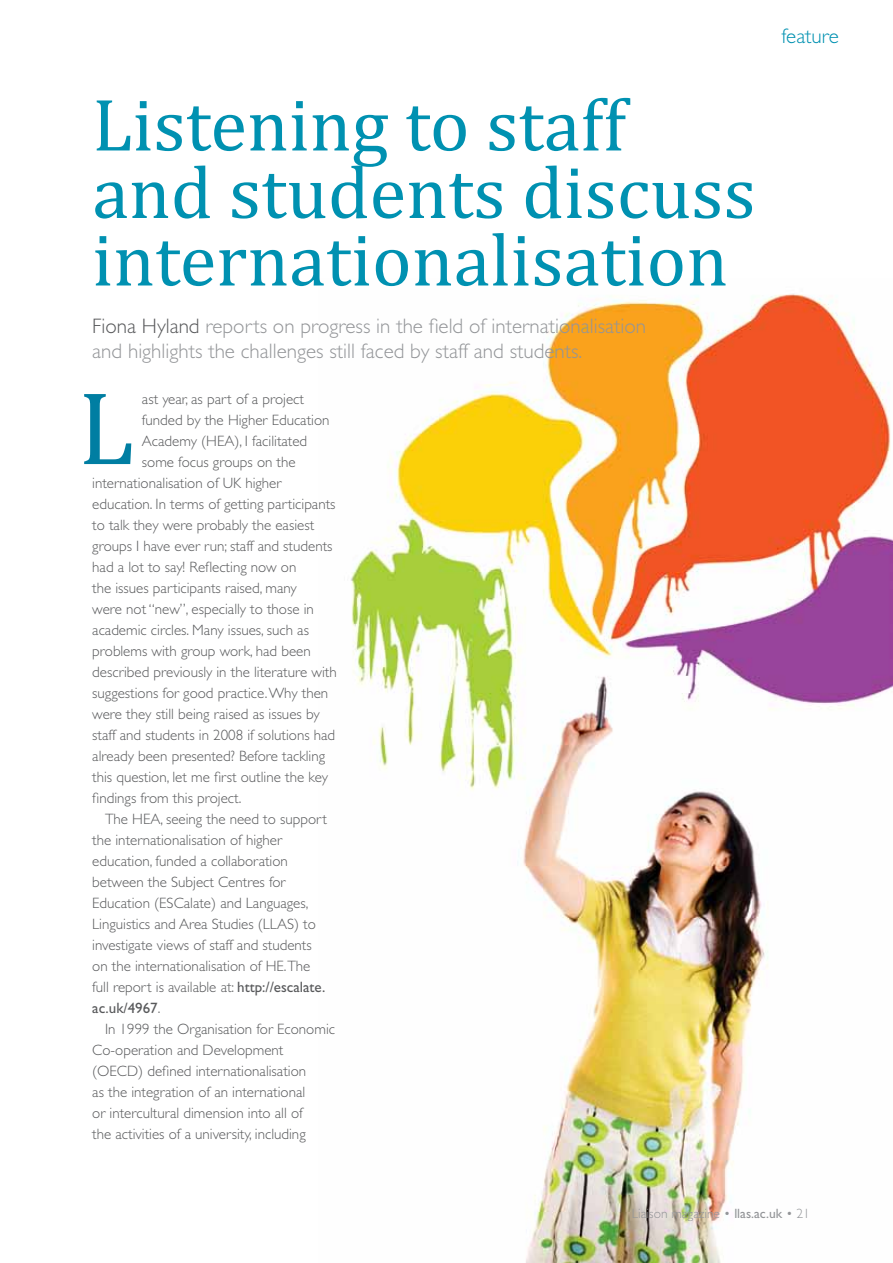
<style>
.page{position:relative;width:893px;height:1263px;background:#fff}
.page>*{position:absolute;margin:0;border:0;box-sizing:border-box;transform-origin:0 0}
.t1{font:105px "Cambria";color:#007ea2}
.t2{font:75px/67.5px "Cambria";color:#0091b1}
.t3{font:300 21px/25.2px "Gill Sans Std";color:#939598}
.t4{font:300 21px "Gill Sans Std";color:#0091b1}
.t5{font:300 15px "Gill Sans Std";color:#58595b}
.t6{font:15px "Gill Sans Std";color:#58595b}
.t7{font:300 13.5px "Gill Sans Std";color:#939598}
.s1{color:#58595b}
.s2{font-weight:400}
.s3{font-weight:300}
</style>
<div class="page">
<img style="left:351px;top:294px;width:542px;height:969px">
<p class="t2" style="left:92px;top:91px;width:665px">Listening to staff and students discuss internationalisation</p>
<p class="t3" style="left:92px;top:314px;width:555px"><span class="s1">Fiona Hyland</span> reports on progress in the field of internationalisation and highlights the challenges still faced by staff and students.</p>
<p class="t1" style="left:78px;top:366px;width:58px">L</p>
<p class="t5" style="left:142px;top:391px;width:164px">ast year, as part of a project</p>
<p class="t5" style="left:142px;top:412px;width:189px">funded by the Higher Education</p>
<p class="t5" style="left:142px;top:433px;width:167px">Academy (HEA), I facilitated</p>
<p class="t5" style="left:142px;top:454px;width:155px">some focus groups on the</p>
<p class="t5" style="left:92px;top:475px;width:191px">internationalisation of UK higher</p>
<p class="t5" style="left:92px;top:496px;width:245px">education. In terms of getting participants</p>
<p class="t5" style="left:92px;top:517px;width:223px">to talk they were probably the easiest</p>
<p class="t5" style="left:92px;top:538px;width:242px">groups I have ever run; staff and students</p>
<p class="t5" style="left:92px;top:559px;width:206px">had a lot to say! Reflecting now on</p>
<p class="t5" style="left:92px;top:580px;width:206px">the issues participants raised, many</p>
<p class="t5" style="left:92px;top:601px;width:223px">were not “new”, especially to those in</p>
<p class="t5" style="left:92px;top:622px;width:218px">academic circles. Many issues, such as</p>
<p class="t5" style="left:92px;top:643px;width:220px">problems with group work, had been</p>
<p class="t5" style="left:92px;top:664px;width:246px">described previously in the literature with</p>
<p class="t5" style="left:92px;top:685px;width:237px">suggestions for good practice. Why then</p>
<p class="t5" style="left:92px;top:706px;width:229px">were they still being raised as issues by</p>
<p class="t5" style="left:92px;top:727px;width:244px">staff and students in 2008 if solutions had</p>
<p class="t5" style="left:92px;top:748px;width:234px">already been presented? Before tackling</p>
<p class="t5" style="left:92px;top:769px;width:237px">this question, let me first outline the key</p>
<p class="t5" style="left:92px;top:790px;width:151px">findings from this project.</p>
<p class="t5" style="left:105px;top:811px;width:223px">The HEA, seeing the need to support</p>
<p class="t5" style="left:92px;top:832px;width:191px">the internationalisation of higher</p>
<p class="t5" style="left:92px;top:853px;width:197px">education, funded a collaboration</p>
<p class="t5" style="left:92px;top:874px;width:195px">between the Subject Centres for</p>
<p class="t5" style="left:92px;top:895px;width:218px">Education (ESCalate) and Languages,</p>
<p class="t5" style="left:92px;top:916px;width:225px">Linguistics and Area Studies (LLAS) to</p>
<p class="t5" style="left:92px;top:937px;width:221px">investigate views of staff and students</p>
<p class="t5" style="left:92px;top:958px;width:220px">on the internationalisation of HE.The</p>
<p class="t5" style="left:92px;top:979px;width:235px">full report is available at: <span class="s2">http://escalate.</span></p>
<p class="t6" style="left:92px;top:1000px;width:70px">ac.uk/4967<span class="s3">.</span></p>
<p class="t5" style="left:105px;top:1021px;width:232px">In 1999 the Organisation for Economic</p>
<p class="t5" style="left:92px;top:1042px;width:193px">Co-operation and Development</p>
<p class="t5" style="left:92px;top:1063px;width:215px">(OECD) defined internationalisation</p>
<p class="t5" style="left:92px;top:1084px;width:215px">as the integration of an international</p>
<p class="t5" style="left:92px;top:1105px;width:212px">or intercultural dimension into all of</p>
<p class="t5" style="left:92px;top:1126px;width:215px">the activities of a university, including</p>
<p class="t4" style="left:781px;top:24px;width:59px">feature</p>
<p class="t7" style="left:632px;top:1206px;width:180px">Liaison magazine • <span class="s2">llas.ac.uk</span> • 21</p>
</div>
